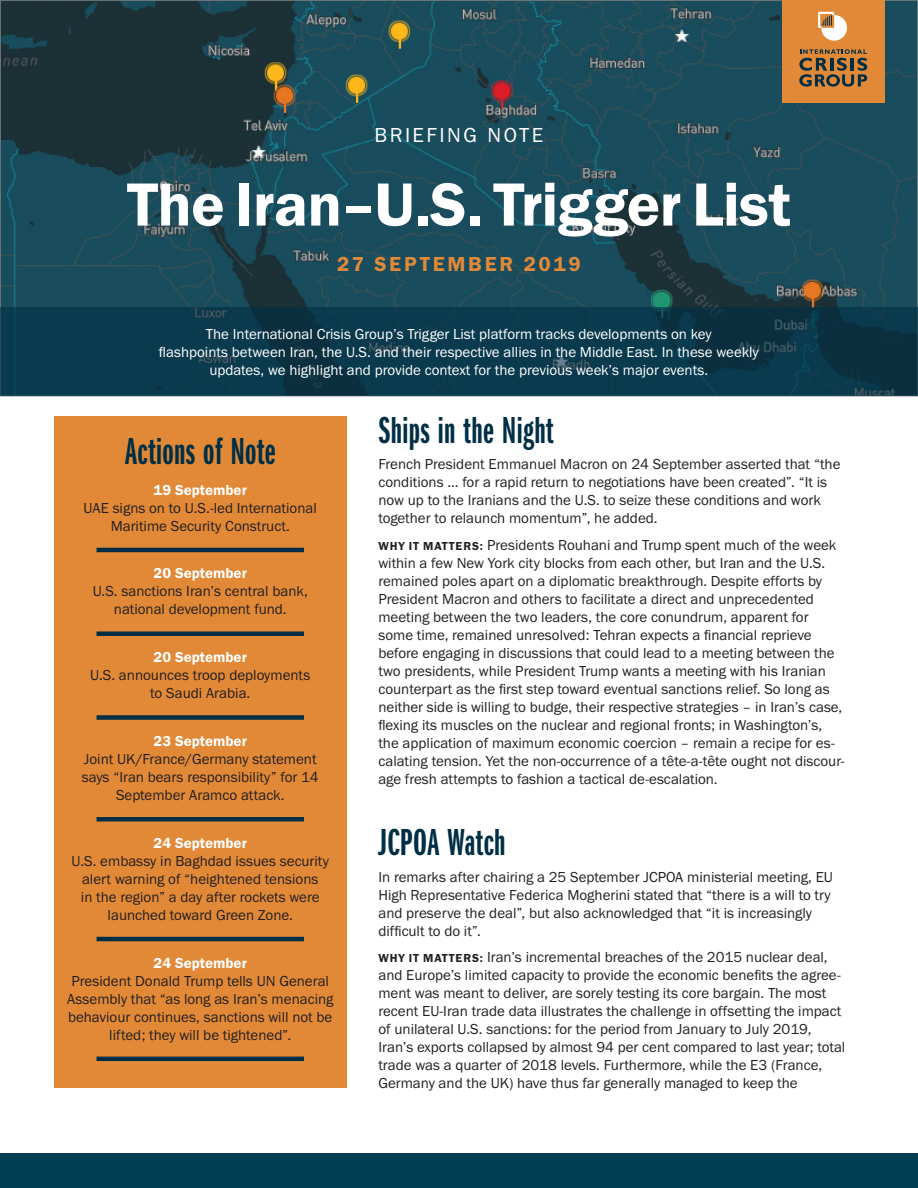
<style>
.page{position:relative;width:918px;height:1188px;background:#fff}
.page>*{position:absolute;margin:0;border:0;box-sizing:border-box;transform-origin:0 0}
.t1{font:63px "Franklin Gothic URW Dem";letter-spacing:-.01em;color:#fff}
._12_country_heading{font:39px "Franklin Gothic URW Ext Com D Dem";letter-spacing:.01em;color:#002f45}
._13_Actions_of_note{font:39px "Franklin Gothic URW Ext Com D Dem";letter-spacing:.01em;color:#002f45}
._00_body_text{font:39px "Franklin Gothic URW Ext Com D Dem";letter-spacing:.01em;color:#002f45}
.t2{font:21px "Franklin Gothic URW Dem";letter-spacing:.13em;color:#e28938}
.t3{font:21px "Franklin Gothic URW Boo";letter-spacing:.115em;color:#fff}
._00_body_text-2{font:15px/18px "Franklin Gothic URW Boo";color:#231f20}
._01_AoN_body_text{font:15px/18px "Franklin Gothic URW Boo";color:#231f20;text-align:center}
._02_intro_text_in_ma{font:15px/18px "Franklin Gothic URW Boo";color:#fff;text-align:center}
.s1{font-family:"Franklin Gothic URW Dem";font-size:12px}
.s2{font-family:"Franklin Gothic URW Dem";color:#fff}
</style>
<div class="page">
<img style="left:2px;top:2px;width:914px;height:305px">
<div style="left:0;top:1154px;width:918px;height:34px;background:#003e51"></div>
<svg style="left:0;top:307px;width:918px;height:89px;background:#0b384b"></svg>
<div style="left:54px;top:417px;width:293px;height:671px;background:#e28938"></div>
<hr style="left:97px;top:548px;width:207px;height:4px;background:#002f45">
<div style="left:97px;top:631px;width:207px;height:5px;background:#002f45"></div>
<div style="left:97px;top:715px;width:207px;height:5px;background:#002f45"></div>
<div style="left:97px;top:817px;width:207px;height:5px;background:#002f45"></div>
<hr style="left:97px;top:937px;width:207px;height:4px;background:#002f45">
<hr style="left:97px;top:1057px;width:207px;height:4px;background:#002f45">
<div style="left:782px;top:0;width:102px;height:102px;background:#e28938"></div>
<svg style="left:799px;top:49px;width:68px;height:38px"></svg>
<svg style="left:818px;top:12px;width:29px;height:29px"></svg>
<p class="t3" style="left:375px;top:122px;width:170px">BRIEFING NOTE</p>
<p class="t1" style="left:127px;top:166px;width:665px">The Iran–U.S. Trigger List</p>
<p class="t2" style="left:337px;top:251px;width:245px">27 SEPTEMBER 2019</p>
<p class="_02_intro_text_in_ma" style="left:159px;top:324px;width:601px">The International Crisis Group’s Trigger List platform tracks developments on key<br>flashpoints between Iran, the U.S. and their respective allies in the Middle East. In these weekly updates, we highlight and provide context for the previous week’s major events.</p>
<p class="_12_country_heading" style="left:378px;top:409px;width:177px">Ships in the Night</p>
<p class="_00_body_text-2" style="left:378px;top:455px;width:464px">French President Emmanuel Macron on 24 September asserted that “the conditions … for a rapid return to negotiations have been created”. “It is now up to the Iranians and the U.S. to seize these conditions and work together to relaunch momentum”, he added.</p>
<p class="_00_body_text-2" style="left:378px;top:535px;width:468px"><span class="s1">WHY IT MATTERS:</span> Presidents Rouhani and Trump spent much of the week within a few New York city blocks from each other, but Iran and the U.S. remained poles apart on a diplomatic breakthrough. Despite efforts by President Macron and others to facilitate a direct and unprecedented meeting between the two leaders, the core conundrum, apparent for some time, remained unresolved: Tehran expects a financial reprieve before engaging in discussions that could lead to a meeting between the two presidents, while President Trump wants a meeting with his Iranian counterpart as the first step toward eventual sanctions relief. So long as neither side is willing to budge, their respective strategies – in Iran’s case, flexing its muscles on the nuclear and regional fronts; in Washington’s, the application of maximum economic coercion – remain a recipe for es&shy;calating tension. Yet the non-occurrence of a tête-a-tête ought not discour&shy;age fresh attempts to fashion a tactical de-escalation.</p>
<p class="_13_Actions_of_note" style="left:125px;top:430px;width:152px">Actions of Note</p>
<p class="_01_AoN_body_text" style="left:84px;top:480px;width:235px"><span class="s2">19 September<br></span>UAE signs on to U.S.-led International<br>Maritime Security Construct.</p>
<p class="_01_AoN_body_text" style="left:93px;top:564px;width:217px"><span class="s2">20 September<br></span>U.S. sanctions Iran’s central bank, national development fund.</p>
<p class="_01_AoN_body_text" style="left:90px;top:648px;width:222px"><span class="s2">20 September<br></span>U.S. announces troop deployments to Saudi Arabia.</p>
<p class="_01_AoN_body_text" style="left:82px;top:732px;width:239px"><span class="s2">23 September<br></span>Joint UK/France/Germany statement says “Iran bears responsibility” for 14<br>September Aramco attack.</p>
<p class="_01_AoN_body_text" style="left:72px;top:834px;width:259px"><span class="s2">24 September<br></span>U.S. embassy in Baghdad issues security alert warning of “heightened tensions<br>in the region” a day after rockets were launched toward Green Zone.</p>
<p class="_01_AoN_body_text" style="left:67px;top:953px;width:268px"><span class="s2">24 September<br></span>President Donald Trump tells UN General Assembly that “as long as Iran’s menacing behaviour continues, sanctions will not be lifted; they will be tightened”.</p>
<p class="_00_body_text" style="left:378px;top:821px;width:129px">JCPOA Watch</p>
<p class="_00_body_text-2" style="left:378px;top:867px;width:456px">In remarks after chairing a 25 September JCPOA ministerial meeting, EU High Representative Federica Mogherini stated that “there is a will to try and preserve the deal”, but also acknowledged that “it is increasingly difficult to do it”.</p>
<p class="_00_body_text-2" style="left:378px;top:948px;width:469px"><span class="s1">WHY IT MATTERS:</span> Iran’s incremental breaches of the 2015 nuclear deal, and Europe’s limited capacity to provide the economic benefits the agree&shy;ment was meant to deliver, are sorely testing its core bargain. The most recent EU-Iran trade data illustrates the challenge in offsetting the impact of unilateral U.S. sanctions: for the period from January to July 2019, Iran’s exports collapsed by almost 94 per cent compared to last year; total trade was a quarter of 2018 levels. Furthermore, while the E3 (France, Germany and the UK) have thus far generally managed to keep the</p>
</div>
